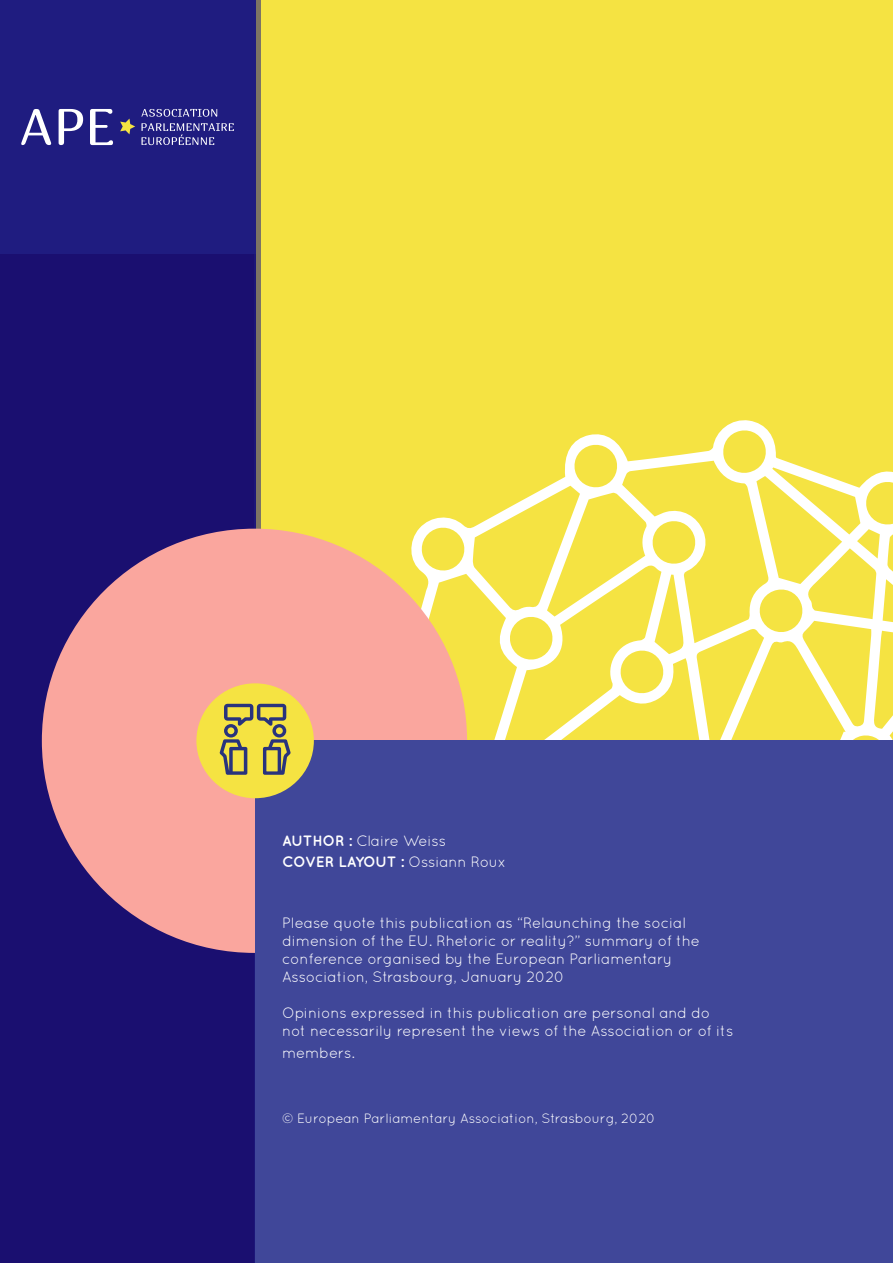
<style>
.page{position:relative;width:893px;height:1263px;background:#fff}
.page>*{position:absolute;margin:0;border:0;box-sizing:border-box;transform-origin:0 0}
.sous_titre{font:15px/18px "Quicksand";letter-spacing:-.01em;color:#fff}
.sous_titre-2{font:700 15px "Quicksand";letter-spacing:-.04em;color:#fff}
.sous_titre-3{font:13.5px "Quicksand";letter-spacing:-.01em;color:#fff}
.s1{font-weight:700}
.s2{font-weight:400}
</style>
<div class="page">
<div style="left:255px;top:0;width:638px;height:741px;background:#f5e342"></div>
<svg style="left:374px;top:420px;width:519px;height:321px"></svg>
<div style="left:0;top:0;width:255px;height:254px;background:#1f1c80"></div>
<div style="left:0;top:254px;width:255px;height:1009px;background:#1a0f70"></div>
<svg style="left:141px;top:109px;width:76px;height:8px"></svg>
<svg style="left:141px;top:123px;width:93px;height:22px"></svg>
<svg style="left:21px;top:109px;width:30px;height:36px"></svg>
<svg style="left:59px;top:109px;width:24px;height:36px"></svg>
<svg style="left:120px;top:119px;width:15px;height:15px"></svg>
<svg style="left:90px;top:109px;width:23px;height:36px"></svg>
<svg style="left:254px;top:0;width:7px;height:529px;background:#615a6a"></svg>
<div style="left:42px;top:529px;width:425px;height:424px;background:#faa69e;border-radius:50%"></div>
<div style="left:255px;top:741px;width:638px;height:522px;background:#404799"></div>
<div style="left:196px;top:683px;width:118px;height:115px;background:#f5e342;border-radius:50%"></div>
<svg style="left:220px;top:704px;width:71px;height:71px"></svg>
<p class="sous_titre" style="left:282px;top:831px;width:166px"><span class="s1">AUTHOR :</span> Claire Weiss</p>
<p class="sous_titre-2" style="left:282px;top:853px;width:226px">COVER LAYOUT : <span class="s2">Ossiann Roux</span></p>
<p class="sous_titre" style="left:282px;top:914px;width:419px">Please quote this publication as “Relaunching the social dimension of the EU. Rhetoric or reality?” summary of the conference organised by the European Parliamentary Association, Strasbourg, January 2020</p>
<p class="sous_titre" style="left:282px;top:1004px;width:453px">Opinions expressed in this publication are personal and do not necessarily represent the views of the Association or of its</p>
<p class="sous_titre" style="left:282px;top:1044px;width:74px">members.</p>
<p class="sous_titre-3" style="left:282px;top:1110px;width:375px">© European Parliamentary Association, Strasbourg, 2020</p>
</div>
